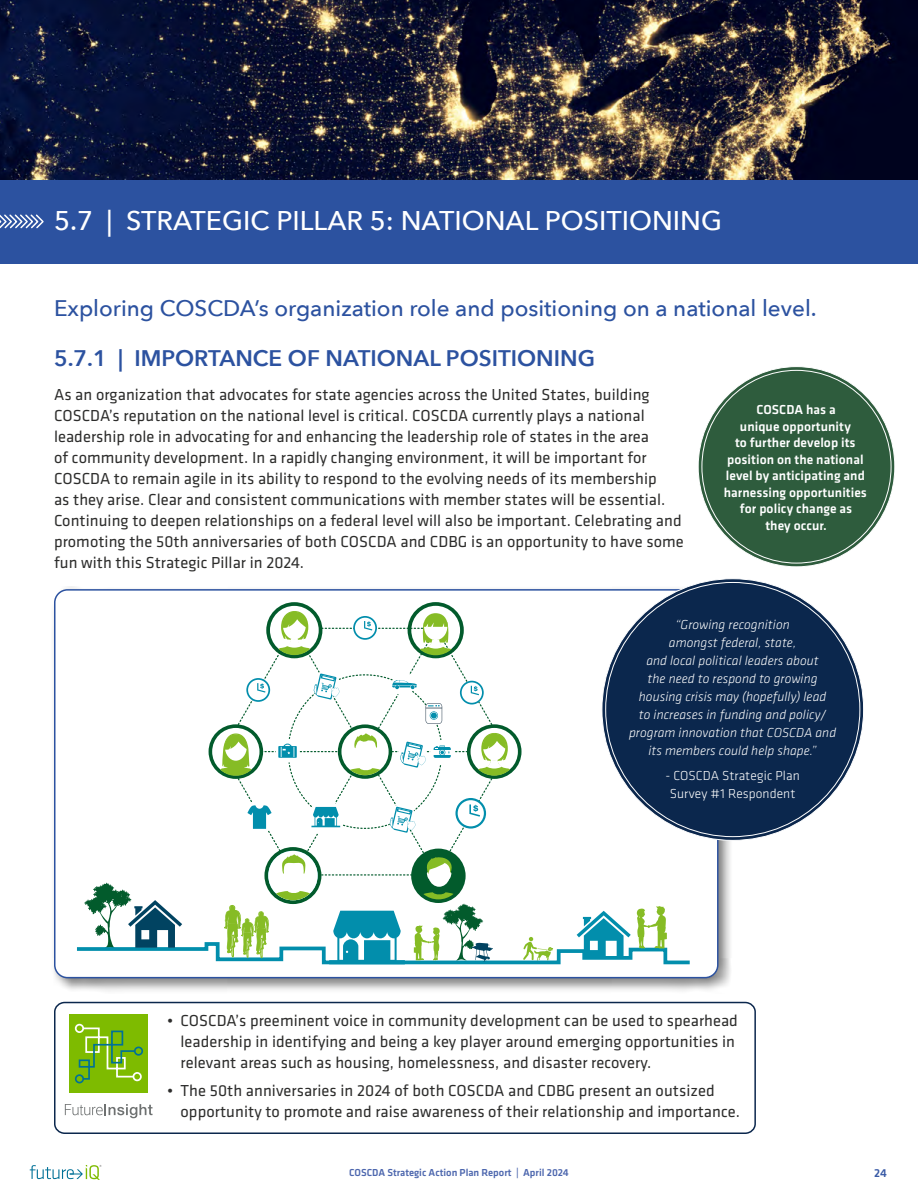
<style>
.page{position:relative;width:918px;height:1188px;background:#fff}
.page>*{position:absolute;margin:0;border:0;box-sizing:border-box;transform-origin:0 0}
.t1{font:500 27px "Avenir Next";color:#fff}
.t2{font:500 22.5px "Avenir Next";color:#2c52a0}
.t3{font:600 22.5px "Avenir Next";color:#2c52a0}
.t4{font:16.5px/21px "Klavika";letter-spacing:.005em;color:#2d2d2c}
.t5{font:italic 300 13.5px/18px "Klavika";letter-spacing:.005em;color:#fff;text-align:center}
.t6{font:500 13.5px/16.5px "Klavika";letter-spacing:.005em;color:#fff;text-align:center}
.t7{font:300 13.5px/18px "Klavika";letter-spacing:.005em;color:#fff;text-align:center}
.t8{font:500 12px "Klavika";color:#395aa6}
.t9{font:500 10.5px "Klavika";color:#4d67ae}
</style>
<div class="page">
<div style="left:0;top:179px;width:918px;height:85px;background:#2c52a0"></div>
<svg style="left:0;top:214px;width:44px;height:15px"></svg>
<img style="left:0;top:0;width:918px;height:179px">
<div style="left:698px;top:367px;width:197px;height:200px;background:#2e5c3d;border-radius:50%"></div>
<div style="left:54px;top:1002px;width:702px;height:132px;border:2px solid #0b274d;border-radius:10px"></div>
<div style="left:69px;top:1014px;width:79px;height:79px;background:#7ebb00"></div>
<div style="left:75px;top:1024px;width:9px;height:9px;border:2px solid #fff;border-radius:50%"></div>
<div style="left:75px;top:1074px;width:9px;height:9px;border:2px solid #007197;border-radius:50%"></div>
<div style="left:134px;top:1047px;width:9px;height:9px;border:2px solid #007197;border-radius:50%"></div>
<div style="left:133px;top:1072px;width:9px;height:9px;border:2px solid #fff;border-radius:50%"></div>
<svg style="left:78px;top:1027px;width:59px;height:54px"></svg>
<svg style="left:65px;top:1104px;width:88px;height:14px"></svg>
<div style="left:51px;top:586px;width:682px;height:407px;background:#000;opacity:.5"></div>
<div style="left:55px;top:590px;width:663px;height:388px;background:#fff;border-radius:13px"></div>
<svg style="left:77px;top:602px;width:615px;height:363px"></svg>
<div style="left:54px;top:589px;width:665px;height:389px;border:2px solid #2c52a0;border-radius:13px"></div>
<div style="left:602px;top:579px;width:262px;height:261px;background:#0b274d;border-radius:50%"></div>
<svg style="left:30px;top:1165px;width:71px;height:15px"></svg>
<h1 class="t1" style="left:54px;top:198px;width:670px">5.7 | STRATEGIC PILLAR 5: NATIONAL POSITIONING</h1>
<h2 class="t2" style="left:54px;top:289px;width:764px">Exploring COSCDA’s organization role and positioning on a national level.</h2>
<h2 class="t3" style="left:54px;top:339px;width:543px">5.7.1 | IMPORTANCE OF NATIONAL POSITIONING</h2>
<p class="t6" style="left:724px;top:401px;width:145px">COSCDA has a<br>unique opportunity<br>to further develop its position on the national level by anticipating and harnessing opportunities for policy change as<br>they occur.</p>
<p class="t4" style="left:54px;top:383px;width:631px">As an organization that advocates for state agencies across the United States, building COSCDA’s reputation on the national level is critical. COSCDA currently plays a national leadership role in advocating for and enhancing the leadership role of states in the area<br>of community development. In a rapidly changing environment, it will be important for COSCDA to remain agile in its ability to respond to the evolving needs of its membership<br>as they arise. Clear and consistent communications with member states will be essential.<br>Continuing to deepen relationships on a federal level will also be important. Celebrating and promoting the 50th anniversaries of both COSCDA and CDBG is an opportunity to have some fun with this Strategic Pillar in 2024.</p>
<p class="t5" style="left:629px;top:616px;width:209px">“Growing recognition<br>amongst federal, state,<br>and local political leaders about<br>the need to respond to growing housing crisis may (hopefully) lead<br>to increases in funding and policy/ program innovation that COSCDA and its members could help shape.”</p>
<p class="t7" style="left:665px;top:766px;width:136px">- COSCDA Strategic Plan<br>Survey #1 Respondent</p>
<p class="t4" style="left:181px;top:1010px;width:559px;text-indent:-13px">• COSCDA’s preeminent voice in community development can be used to spearhead leadership in identifying and being a key player around emerging opportunities in relevant areas such as housing, homelessness, and disaster recovery.</p>
<p class="t4" style="left:181px;top:1080px;width:561px;text-indent:-13px">• The 50th anniversaries in 2024 of both COSCDA and CDBG present an outsized opportunity to promote and raise awareness of their relationship and importance.</p>
<p class="t9" style="left:349px;top:1166px;width:221px">COSCDA Strategic Action Plan Report | April 2024</p>
<p class="t8" style="left:874px;top:1165px;width:14px">24</p>
</div>
